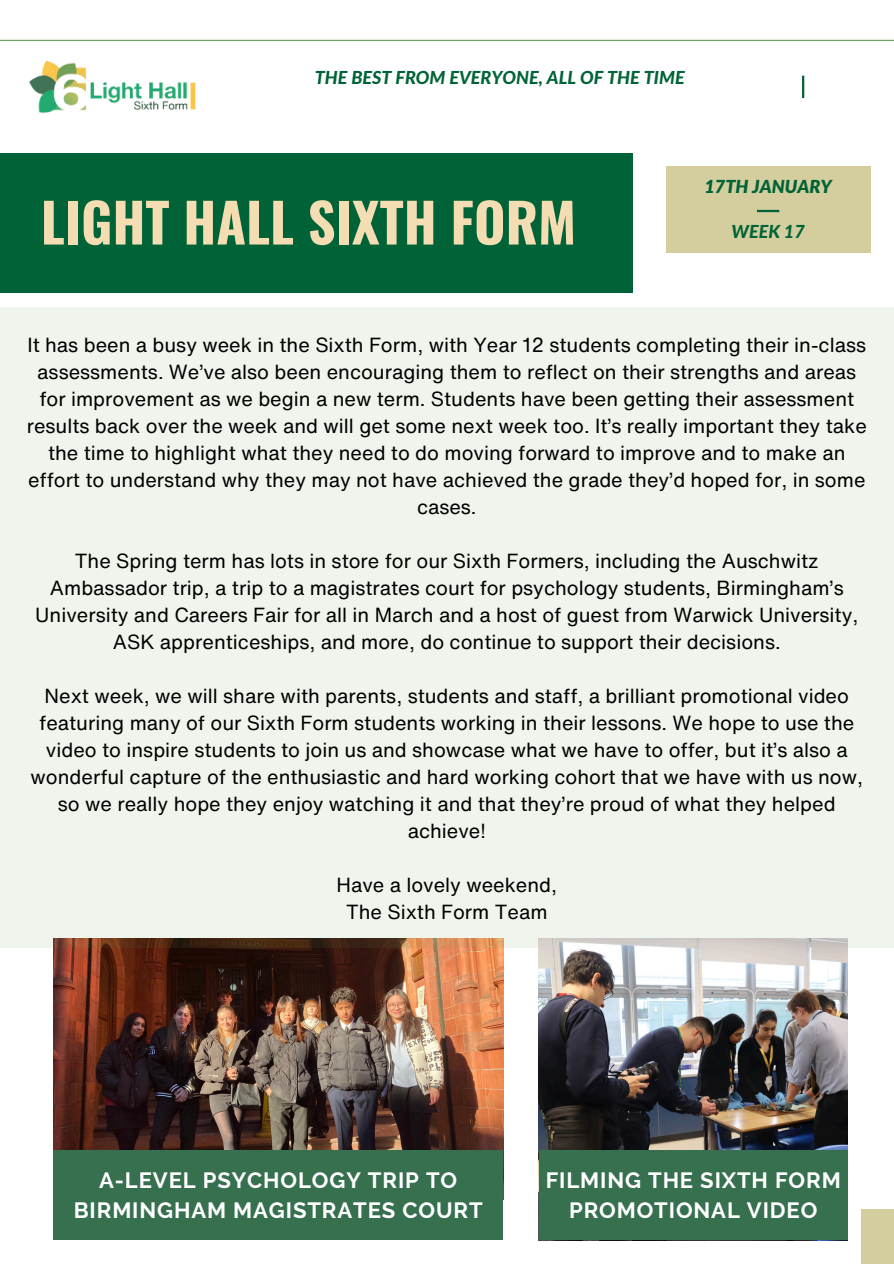
<style>
.page{position:relative;width:894px;height:1264px;background:#fff}
.page>*{position:absolute;margin:0;border:0;box-sizing:border-box;transform-origin:0 0}
.t1{font:700 54px "Oswald";color:#f4ddb3}
.t2{font:700 22.05px/30.3px "Raleway";letter-spacing:.04em;color:#fff;text-align:center}
.t3{font:19.95px/27px "Helvetica Now Text";color:#000;text-align:center}
.t4{font:italic 800 18px "Lato";color:#006337}
.t5{font:italic 900 18px "Lato";color:#006337}
</style>
<div class="page">
<img style="left:53px;top:947px;width:450px;height:203px">
<div style="left:0;top:153px;width:632px;height:140px;background:#006337"></div>
<div style="left:665px;top:166px;width:205px;height:87px;background:#d4ce9e"></div>
<hr style="left:756px;top:210px;width:23px;height:2px;background:#006337">
<hr style="left:801px;top:76px;width:3px;height:22px;background:#006337">
<div style="left:860px;top:1209px;width:33px;height:54px;background:#d4ce9e"></div>
<hr style="left:0;top:40px;width:893px;height:1px;background:#5e9c4e">
<img style="left:18px;top:39px;width:201px;height:74px">
<div style="left:0;top:307px;width:893px;height:640px;background:#eff5ed"></div>
<div style="left:53px;top:1150px;width:450px;height:90px;background:#36704f"></div>
<img style="left:538px;top:938px;width:309px;height:212px">
<div style="left:538px;top:1150px;width:309px;height:90px;background:#36704f"></div>
<h3 class="t4" style="left:315px;top:70px;width:371px">THE BEST FROM EVERYONE, ALL OF THE TIME</h3>
<h3 class="t1" style="left:41px;top:180px;width:536px">LIGHT HALL SIXTH FORM</h3>
<h3 class="t5" style="left:704px;top:179px;width:129px">17TH JANUARY</h3>
<h3 class="t4" style="left:731px;top:224px;width:75px">WEEK 17</h3>
<h1 class="t3" style="left:27px;top:330px;width:841px">It has been a busy week in the Sixth Form, with Year 12 students completing their in-class assessments. We’ve also been encouraging them to reflect on their strengths and areas for improvement as we begin a new term. Students have been getting their assessment results back over the week and will get some next week too. It’s really important they take the time to highlight what they need to do moving forward to improve and to make an effort to understand why they may not have achieved the grade they’d hoped for, in some cases.</h1>
<p class="t3" style="left:35px;top:546px;width:824px">The Spring term has lots in store for our Sixth Formers, including the Auschwitz Ambassador trip, a trip to a magistrates court for psychology students, Birmingham’s University and Careers Fair for all in March and a host of guest from Warwick University, ASK apprenticeships, and more, do continue to support their decisions.</p>
<p class="t3" style="left:31px;top:681px;width:833px">Next week, we will share with parents, students and staff, a brilliant promotional video featuring many of our Sixth Form students working in their lessons. We hope to use the video to inspire students to join us and showcase what we have to offer, but it’s also a wonderful capture of the enthusiastic and hard working cohort that we have with us now, so we really hope they enjoy watching it and that they’re proud of what they helped achieve!</p>
<p class="t3" style="left:336px;top:870px;width:222px">Have a lovely weekend,<br>The Sixth Form Team</p>
<p class="t2" style="left:74px;top:1164px;width:410px">A-LEVEL PSYCHOLOGY TRIP TO<br>BIRMINGHAM MAGISTRATES COURT</p>
<p class="t2" style="left:545px;top:1164px;width:296px">FILMING THE SIXTH FORM<br>PROMOTIONAL VIDEO</p>
</div>
